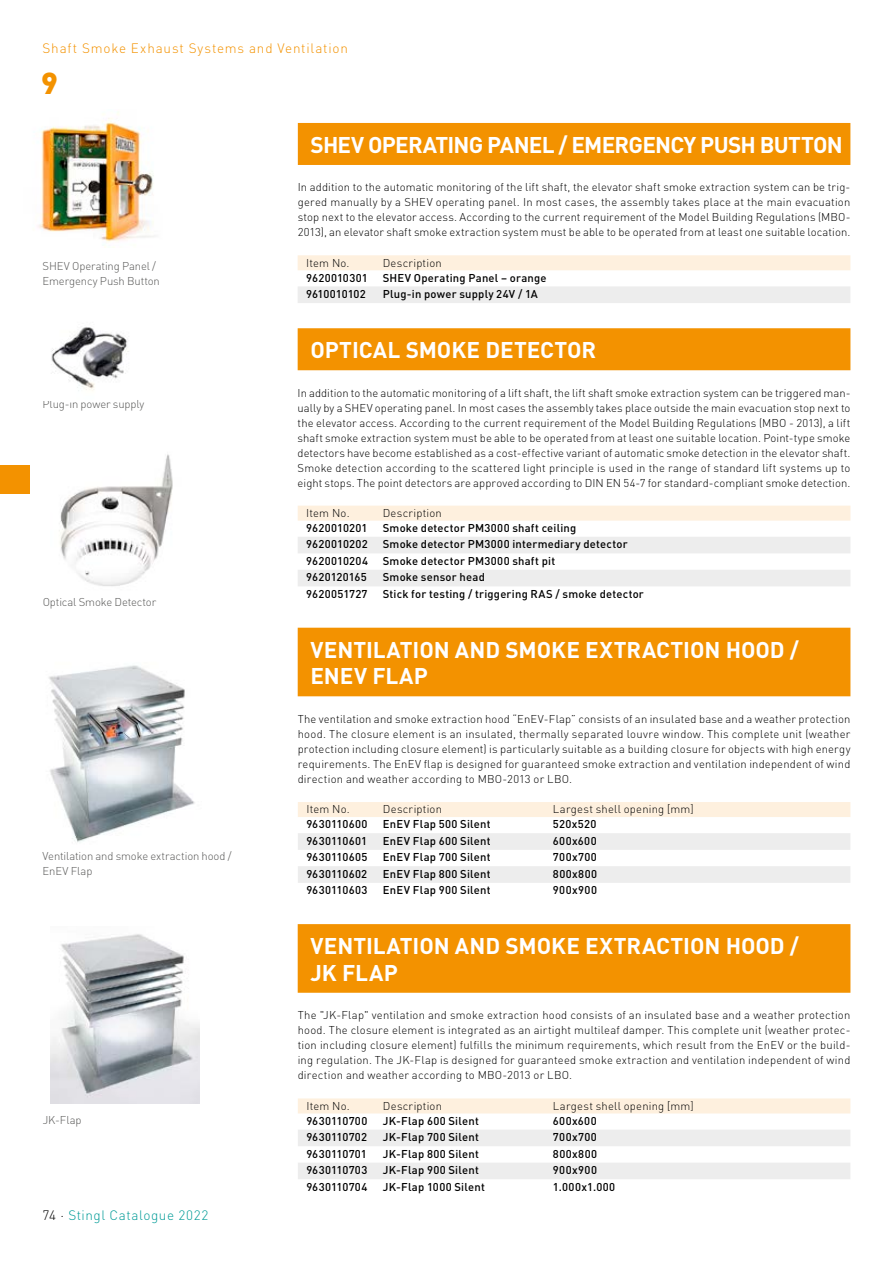
<style>
.page{position:relative;width:893px;height:1263px;background:#fff}
.page>*{position:absolute;margin:0;border:0;box-sizing:border-box;transform-origin:0 0}
.t1{font:900 30px "DIN";color:#f39200}
.t2{font:700 22.5px/26.5px "DIN";letter-spacing:-.005em;color:#fff}
.t3{font:700 22.5px "DIN";letter-spacing:-.035em;color:#fff}
.t4{font:300 13.5px "DIN";letter-spacing:.06em;color:#f39200}
.t5{font:300 13.5px "DIN";letter-spacing:.04em;color:#009b97}
.t6{font:300 11.25px/15px "DIN";letter-spacing:.015em;color:#000;text-align:justify}
.t7{font:500 11.25px "DIN";letter-spacing:.02em;color:#000}
.t8{font:300 11.25px/15px "DIN";letter-spacing:-.01em;color:#575756}
.t9{font:500 11.25px "DIN";color:#000}
.t10{font:500 11.25px "DIN";letter-spacing:.04em;color:#000}
.s1{color:#000}
</style>
<div class="page">
<img style="left:59px;top:454px;width:114px;height:132px">
<img style="left:51px;top:934px;width:149px;height:169px">
<img style="left:49px;top:665px;width:146px;height:177px">
<img style="left:38px;top:112px;width:116px;height:136px">
<div style="left:298px;top:802px;width:552px;height:15px;background:#fef0de"></div>
<div style="left:298px;top:833px;width:552px;height:17px;background:#ededed"></div>
<div style="left:298px;top:866px;width:552px;height:17px;background:#ededed"></div>
<div style="left:298px;top:1098px;width:552px;height:15px;background:#fef0de"></div>
<div style="left:298px;top:1129px;width:552px;height:17px;background:#ededed"></div>
<div style="left:298px;top:1162px;width:552px;height:17px;background:#ededed"></div>
<div style="left:298px;top:506px;width:552px;height:15px;background:#fef0de"></div>
<div style="left:298px;top:537px;width:552px;height:16px;background:#ededed"></div>
<div style="left:298px;top:570px;width:552px;height:16px;background:#ededed"></div>
<div style="left:298px;top:255px;width:552px;height:15px;background:#fef0de"></div>
<div style="left:298px;top:286px;width:552px;height:17px;background:#ededed"></div>
<div style="left:298px;top:328px;width:552px;height:42px;background:#f39200"></div>
<div style="left:298px;top:123px;width:552px;height:42px;background:#f39200"></div>
<div style="left:298px;top:628px;width:552px;height:68px;background:#f39200"></div>
<div style="left:298px;top:924px;width:552px;height:69px;background:#f39200"></div>
<img style="left:51px;top:327px;width:78px;height:64px">
<div style="left:0;top:465px;width:30px;height:29px;background:#f39200"></div>
<p class="t4" style="left:43px;top:40px;width:307px">Shaft Smoke Exhaust Systems and Ventilation</p>
<h1 class="t1" style="left:41px;top:63px;width:18px">9</h1>
<p class="t8" style="left:43px;top:258px;width:119px">SHEV Operating Panel /<br>Emergency Push Button</p>
<p class="t8" style="left:43px;top:397px;width:103px">Plug-in power supply</p>
<p class="t8" style="left:43px;top:594px;width:115px">Optical Smoke Detector</p>
<p class="t8" style="left:43px;top:848px;width:190px">Ventilation and smoke extraction hood /<br>EnEV Flap</p>
<p class="t8" style="left:43px;top:1112px;width:40px">JK-Flap</p>
<p class="t5" style="left:43px;top:1207px;width:167px"><span class="s1">74 ·</span> Stingl Catalogue 2022</p>
<h2 class="t3" style="left:311px;top:130px;width:534px">SHEV OPERATING PANEL / EMERGENCY PUSH BUTTON</h2>
<p class="t6" style="left:298px;top:180px;width:554px">In addition to the automatic monitoring of the lift shaft, the elevator shaft smoke extraction system can be trig&shy;gered manually by a SHEV operating panel. In most cases, the assembly takes place at the main evacuation stop next to the elevator access. According to the current requirement of the Model Building Regulations (MBO-2013), an elevator shaft smoke extraction system must be able to be operated from at least one suitable location.</p>
<p class="t6" style="left:306px;top:255px;width:45px">Item No.</p>
<p class="t6" style="left:383px;top:255px;width:61px">Description</p>
<p class="t7" style="left:306px;top:270px;width:63px">9620010301</p>
<p class="t7" style="left:383px;top:270px;width:165px">SHEV Operating Panel – orange</p>
<p class="t9" style="left:306px;top:287px;width:61px">9610010102</p>
<p class="t7" style="left:383px;top:287px;width:157px">Plug-in power supply 24V / 1A</p>
<h2 class="t2" style="left:310px;top:336px;width:287px">OPTICAL SMOKE DETECTOR</h2>
<p class="t6" style="left:298px;top:385px;width:554px">In addition to the automatic monitoring of a lift shaft, the lift shaft smoke extraction system can be triggered man&shy;ually by a SHEV operating panel. In most cases the assembly takes place outside the main evacuation stop next to the elevator access. According to the current requirement of the Model Building Regulations (MBO - 2013), a lift shaft smoke extraction system must be able to be operated from at least one suitable location. Point-type smoke detectors have become established as a cost-effective variant of automatic smoke detection in the elevator shaft.<br>Smoke detection according to the scattered light principle is used in the range of standard lift systems up to eight stops. The point detectors are approved according to DIN EN 54-7 for standard-compliant smoke detection.</p>
<p class="t6" style="left:306px;top:505px;width:45px">Item No.</p>
<p class="t6" style="left:383px;top:505px;width:61px">Description</p>
<p class="t7" style="left:306px;top:521px;width:63px">9620010201</p>
<p class="t7" style="left:383px;top:521px;width:195px">Smoke detector PM3000 shaft ceiling</p>
<p class="t7" style="left:306px;top:537px;width:63px">9620010202</p>
<p class="t7" style="left:383px;top:537px;width:246px">Smoke detector PM3000 intermediary detector</p>
<p class="t7" style="left:306px;top:554px;width:63px">9620010204</p>
<p class="t7" style="left:383px;top:554px;width:174px">Smoke detector PM3000 shaft pit</p>
<p class="t9" style="left:306px;top:570px;width:62px">9620120165</p>
<p class="t7" style="left:383px;top:570px;width:104px">Smoke sensor head</p>
<p class="t7" style="left:306px;top:587px;width:63px">9620051727</p>
<p class="t7" style="left:383px;top:587px;width:263px">Stick for testing / triggering RAS / smoke detector</p>
<h2 class="t2" style="left:310px;top:635px;width:490px">VENTILATION AND SMOKE EXTRACTION HOOD /<br>ENEV FLAP</h2>
<p class="t6" style="left:298px;top:711px;width:554px">The ventilation and smoke extraction hood “EnEV-Flap” consists of an insulated base and a weather protection hood. The closure element is an insulated, thermally separated louvre window. This complete unit (weather protection including closure element) is particularly suitable as a building closure for objects with high energy requirements. The EnEV flap is designed for guaranteed smoke extraction and ventilation independent of wind direction and weather according to MBO-2013 or LBO.</p>
<p class="t6" style="left:306px;top:802px;width:45px">Item No.</p>
<p class="t6" style="left:383px;top:802px;width:61px">Description</p>
<p class="t6" style="left:553px;top:802px;width:142px">Largest shell opening [mm]</p>
<p class="t7" style="left:306px;top:817px;width:63px">9630110600</p>
<p class="t7" style="left:383px;top:817px;width:109px">EnEV Flap 500 Silent</p>
<p class="t7" style="left:553px;top:817px;width:45px">520x520</p>
<p class="t9" style="left:306px;top:833px;width:62px">9630110601</p>
<p class="t7" style="left:383px;top:833px;width:109px">EnEV Flap 600 Silent</p>
<p class="t7" style="left:553px;top:833px;width:45px">600x600</p>
<p class="t7" style="left:306px;top:850px;width:62px">9630110605</p>
<p class="t7" style="left:383px;top:850px;width:109px">EnEV Flap 700 Silent</p>
<p class="t7" style="left:553px;top:850px;width:45px">700x700</p>
<p class="t7" style="left:306px;top:866px;width:62px">9630110602</p>
<p class="t7" style="left:383px;top:866px;width:109px">EnEV Flap 800 Silent</p>
<p class="t10" style="left:553px;top:866px;width:46px">800x800</p>
<p class="t7" style="left:306px;top:883px;width:63px">9630110603</p>
<p class="t7" style="left:383px;top:883px;width:109px">EnEV Flap 900 Silent</p>
<p class="t10" style="left:553px;top:883px;width:46px">900x900</p>
<h2 class="t2" style="left:310px;top:932px;width:490px">VENTILATION AND SMOKE EXTRACTION HOOD /<br>JK FLAP</h2>
<p class="t6" style="left:298px;top:1008px;width:554px">The "JK-Flap" ventilation and smoke extraction hood consists of an insulated base and a weather protection hood. The closure element is integrated as an airtight multileaf damper. This complete unit (weather protec&shy;tion including closure element) fulfills the minimum requirements, which result from the EnEV or the build&shy;ing regulation. The JK-Flap is designed for guaranteed smoke extraction and ventilation independent of wind direction and weather according to MBO-2013 or LBO.</p>
<p class="t6" style="left:306px;top:1098px;width:45px">Item No.</p>
<p class="t6" style="left:383px;top:1098px;width:61px">Description</p>
<p class="t6" style="left:553px;top:1098px;width:142px">Largest shell opening [mm]</p>
<p class="t7" style="left:306px;top:1113px;width:63px">9630110700</p>
<p class="t7" style="left:383px;top:1113px;width:97px">JK-Flap 600 Silent</p>
<p class="t7" style="left:553px;top:1113px;width:45px">600x600</p>
<p class="t7" style="left:306px;top:1130px;width:62px">9630110702</p>
<p class="t7" style="left:383px;top:1130px;width:97px">JK-Flap 700 Silent</p>
<p class="t7" style="left:553px;top:1130px;width:45px">700x700</p>
<p class="t9" style="left:306px;top:1146px;width:62px">9630110701</p>
<p class="t7" style="left:383px;top:1146px;width:98px">JK-Flap 800 Silent</p>
<p class="t10" style="left:553px;top:1146px;width:46px">800x800</p>
<p class="t7" style="left:306px;top:1163px;width:62px">9630110703</p>
<p class="t7" style="left:383px;top:1163px;width:97px">JK-Flap 900 Silent</p>
<p class="t10" style="left:553px;top:1163px;width:46px">900x900</p>
<p class="t7" style="left:306px;top:1179px;width:63px">9630110704</p>
<p class="t7" style="left:383px;top:1179px;width:103px">JK-Flap 1000 Silent</p>
<p class="t10" style="left:553px;top:1179px;width:64px">1.000x1.000</p>
</div>
